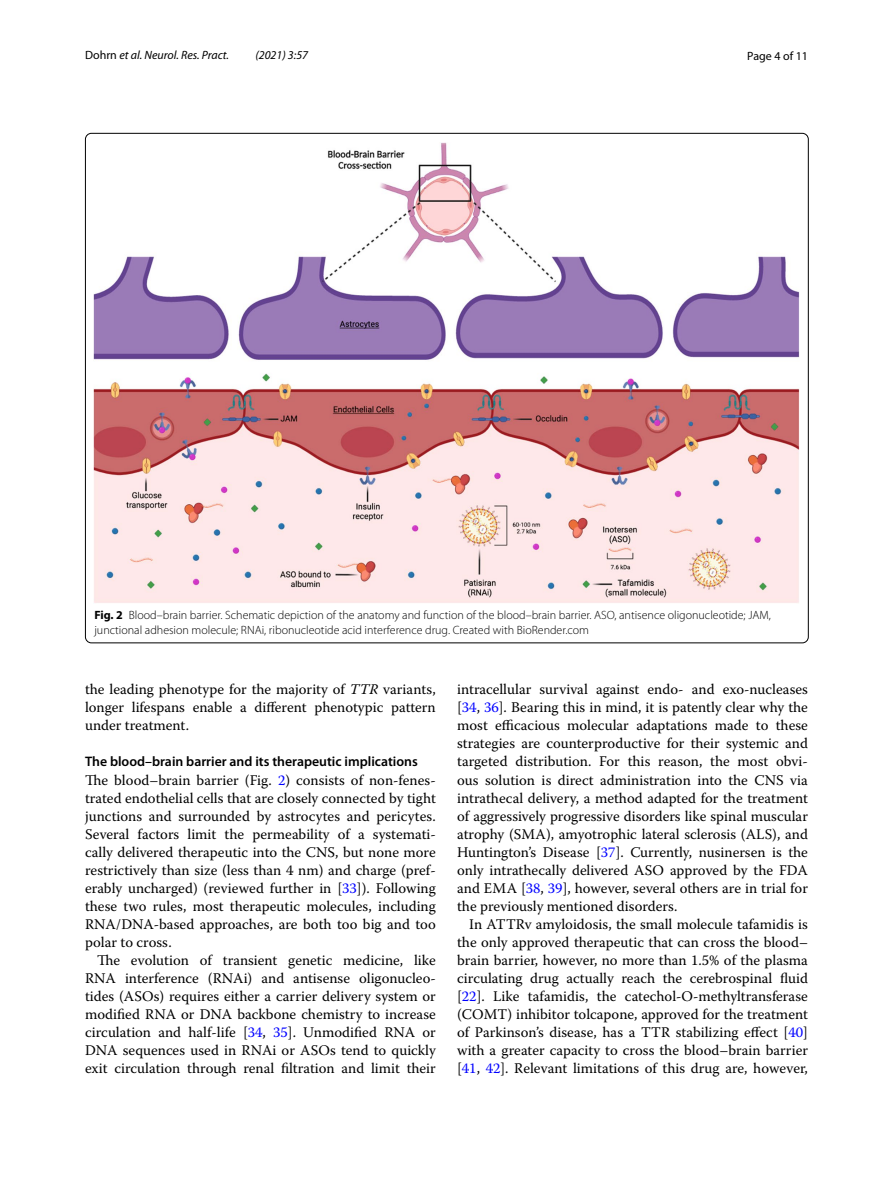
<style>
.page{position:relative;width:893px;height:1187px;background:#fff}
.page>*{position:absolute;margin:0;border:0;box-sizing:border-box;transform-origin:0 0}
.t1{font:14.7px/18px "Warnock Pro";color:#000;text-align:justify}
.t2{font:600 13.8px "Myriad Pro";color:#000}
.t3{font:300 12px/15px "Myriad Pro";color:#000}
.t4{font:italic 12px "Myriad Pro";color:#000}
.t5{font:12px "Myriad Pro";color:#000}
.s1{font-style:normal}
.s2{font-weight:700}
.s3{font-style:italic}
.s4{color:#00f}
</style>
<div class="page">
<img style="left:94px;top:142px;width:706px;height:461px">
<p class="t4" style="left:85px;top:48px;width:146px"><span class="s1">Dohrn</span> et al. Neurol. Res. Pract.</p>
<p class="t4" style="left:255px;top:48px;width:54px">(2021) 3:57</p>
<p class="t5" style="left:747px;top:48px;width:62px">Page 4 of 11</p>
<p class="t3" style="left:94px;top:607px;width:678px"><span class="s2">Fig. 2</span> Blood–brain barrier. Schematic depiction of the anatomy and function of the blood–brain barrier. ASO, antisence oligonucleotide; JAM, junctional adhesion molecule; RNAi, ribonucleotide acid interference drug. Created with BioRender.com</p>
<p class="t1" style="left:85px;top:680px;width:352px">the leading phenotype for the majority of <span class="s3">TTR</span> variants, longer lifespans enable a different phenotypic pattern under treatment.</p>
<p class="t2" style="left:85px;top:753px;width:334px">The blood–brain barrier and its therapeutic implications</p>
<p class="t1" style="left:85px;top:770px;width:352px">The blood–brain barrier (Fig. <span class="s4">2</span>) consists of non-fenes&shy;trated endothelial cells that are closely connected by tight junctions and surrounded by astrocytes and pericytes.<br>Several factors limit the permeability of a systemati&shy;cally delivered therapeutic into the CNS, but none more restrictively than size (less than 4 nm) and charge (pref&shy;erably uncharged) (reviewed further in [<span class="s4">33</span>]). Following these two rules, most therapeutic molecules, including RNA/DNA-based approaches, are both too big and too polar to cross.</p>
<p class="t1" style="left:85px;top:950px;width:352px;text-indent:12px">The evolution of transient genetic medicine, like RNA interference (RNAi) and antisense oligonucleo&shy;tides (ASOs) requires either a carrier delivery system or modified RNA or DNA backbone chemistry to increase circulation and half-life [<span class="s4">34</span>, <span class="s4">35</span>]. Unmodified RNA or DNA sequences used in RNAi or ASOs tend to quickly exit circulation through renal filtration and limit their</p>
<p class="t1" style="left:457px;top:680px;width:352px">intracellular survival against endo- and exo-nucleases [<span class="s4">34</span>, <span class="s4">36</span>]. Bearing this in mind, it is patently clear why the most efficacious molecular adaptations made to these strategies are counterproductive for their systemic and targeted distribution. For this reason, the most obvi&shy;ous solution is direct administration into the CNS via intrathecal delivery, a method adapted for the treatment of aggressively progressive disorders like spinal muscular atrophy (SMA), amyotrophic lateral sclerosis (ALS), and Huntington’s Disease [<span class="s4">37</span>]. Currently, nusinersen is the only intrathecally delivered ASO approved by the FDA and EMA [<span class="s4">38</span>, <span class="s4">39</span>], however, several others are in trial for the previously mentioned disorders.</p>
<p class="t1" style="left:457px;top:914px;width:352px;text-indent:12px">In ATTRv amyloidosis, the small molecule tafamidis is the only approved therapeutic that can cross the blood– brain barrier, however, no more than 1.5% of the plasma circulating drug actually reach the cerebrospinal fluid [<span class="s4">22</span>]. Like tafamidis, the catechol-O-methyltransferase (COMT) inhibitor tolcapone, approved for the treatment of Parkinson’s disease, has a TTR stabilizing effect [<span class="s4">40</span>] with a greater capacity to cross the blood–brain barrier [<span class="s4">41</span>, <span class="s4">42</span>]. Relevant limitations of this drug are, however,</p>
</div>
